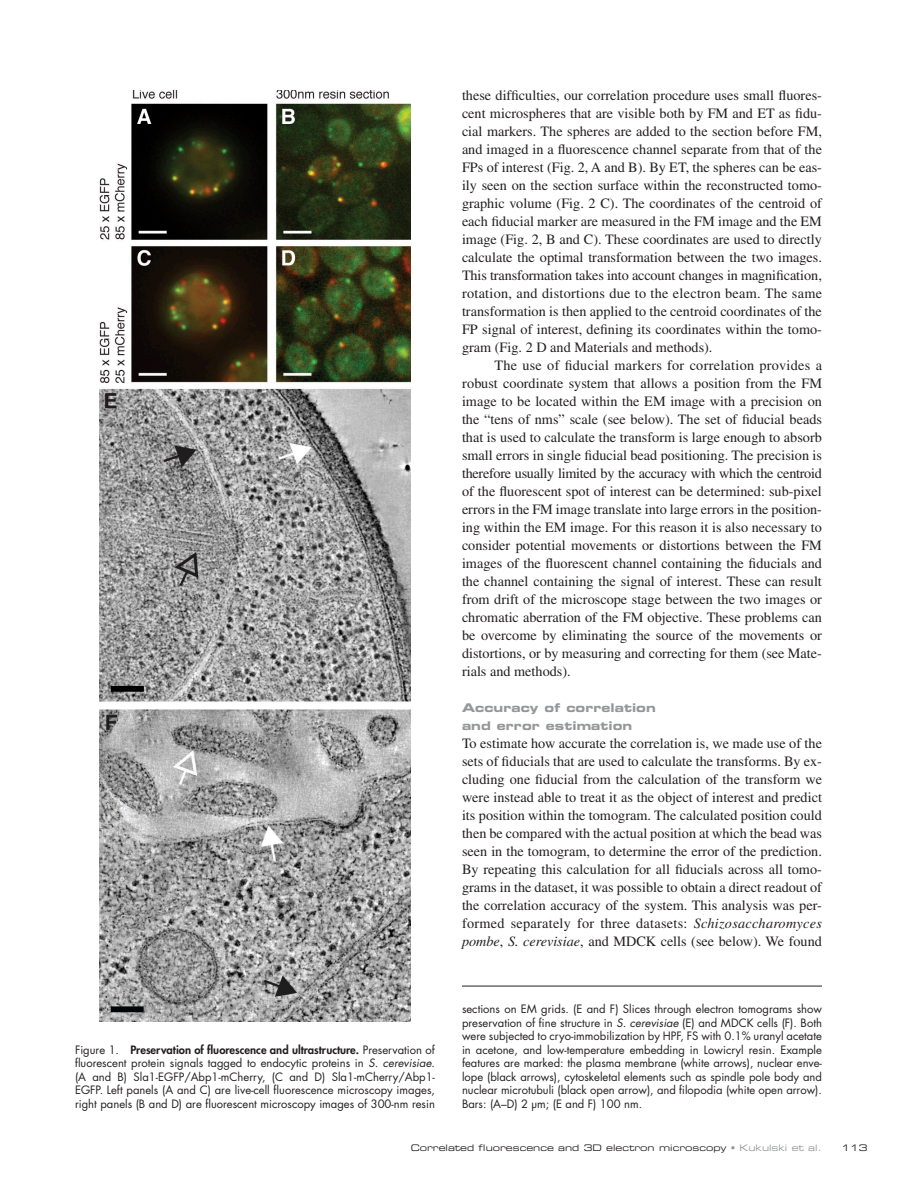
<style>
.page{position:relative;width:918px;height:1188px;background:#fff}
.page>*{position:absolute;margin:0;border:0;box-sizing:border-box;transform-origin:0 0}
.t1{font:14.25px/18px "Times LT Std";color:#231f20;text-align:justify}
.t2{font:12px/18px "Eurostile LT Std Bold Ex 2";letter-spacing:.005em;color:#949698}
.t3{font:11.25px/13.5px "Futura Std";color:#231f20;text-align:justify}
.t4{font:9px "Eurostile LT Std Ex 2";color:#231f20}
.s1{font-weight:800}
.s2{font-style:italic}
.s3{color:#949698}
</style>
<div class="page">
<hr style="left:462px;top:986px;width:360px;height:1px;background:#231f20">
<img style="left:99px;top:90px;width:312px;height:931px">
<p class="t3" style="left:75px;top:1043px;width:362px">Figure 1. <span class="s1">Preservation of fluorescence and ultrastructure.</span> Preservation of fluorescent protein signals tagged to endocytic proteins in <span class="s2">S. cerevisiae</span>. (A and B) Sla1-EGFP/Abp1-mCherry, (C and D) Sla1-mCherry/Abp1- EGFP. Left panels (A and C) are live-cell fluorescence microscopy images, right panels (B and D) are fluorescent microscopy images of 300-nm resin</p>
<p class="t1" style="left:462px;top:86px;width:362px">these difficulties, our correlation procedure uses small fluores&shy;cent microspheres that are visible both by FM and ET as fidu&shy;cial markers. The spheres are added to the section before FM, and imaged in a fluorescence channel separate from that of the FPs of interest (Fig. 2, A and B). By ET, the spheres can be eas&shy;ily seen on the section surface within the reconstructed tomo&shy;graphic volume (Fig. 2 C). The coordinates of the centroid of each fiducial marker are measured in the FM image and the EM image (Fig. 2, B and C). These coordinates are used to directly calculate the optimal transformation between the two images.<br>This transformation takes into account changes in magnification, rotation, and distortions due to the electron beam. The same transformation is then applied to the centroid coordinates of the FP signal of interest, defining its coordinates within the tomo&shy;gram (Fig. 2 D and Materials and methods).</p>
<p class="t1" style="left:462px;top:356px;width:362px;text-indent:32px">The use of fiducial markers for correlation provides a robust coordinate system that allows a position from the FM image to be located within the EM image with a precision on the “tens of nms” scale (see below). The set of fiducial beads that is used to calculate the transform is large enough to absorb small errors in single fiducial bead positioning. The precision is therefore usually limited by the accuracy with which the centroid of the fluorescent spot of interest can be determined: sub-pixel errors in the FM image translate into large errors in the position&shy;ing within the EM image. For this reason it is also necessary to consider potential movements or distortions between the FM images of the fluorescent channel containing the fiducials and the channel containing the signal of interest. These can result from drift of the microscope stage between the two images or chromatic aberration of the FM objective. These problems can be overcome by eliminating the source of the movements or distortions, or by measuring and correcting for them (see Mate&shy;rials and methods).</p>
<p class="t2" style="left:462px;top:698px;width:195px">Accuracy of correlation and error estimation</p>
<p class="t1" style="left:462px;top:734px;width:362px">To estimate how accurate the correlation is, we made use of the sets of fiducials that are used to calculate the transforms. By ex&shy;cluding one fiducial from the calculation of the transform we were instead able to treat it as the object of interest and predict its position within the tomogram. The calculated position could then be compared with the actual position at which the bead was seen in the tomogram, to determine the error of the prediction.<br>By repeating this calculation for all fiducials across all tomo&shy;grams in the dataset, it was possible to obtain a direct readout of the correlation accuracy of the system. This analysis was per&shy;formed separately for three datasets: <span class="s2">Schizosaccharomyces pombe</span>, <span class="s2">S. cerevisiae</span>, and MDCK cells (see below). We found</p>
<p class="t3" style="left:462px;top:1002px;width:362px">sections on EM grids. (E and F) Slices through electron tomograms show preservation of fine structure in <span class="s2">S. cerevisiae</span> (E) and MDCK cells (F). Both were subjected to cryo-immobilization by HPF, FS with 0.1% uranyl acetate in acetone, and low-temperature embedding in Lowicryl resin. Example features are marked: the plasma membrane (white arrows), nuclear enve&shy;lope (black arrows), cytoskeletal elements such as spindle pole body and nuclear microtubuli (black open arrow), and filopodia (white open arrow).<br>Bars: (A–D) 2 µm; (E and F) 100 nm.</p>
<p class="t4" style="left:411px;top:1142px;width:413px">Correlated fluorescence and 3D electron microscopy <span class="s3">• Kukulski et al.</span></p>
<p class="t4" style="left:842px;top:1142px;width:28px">113</p>
</div>
